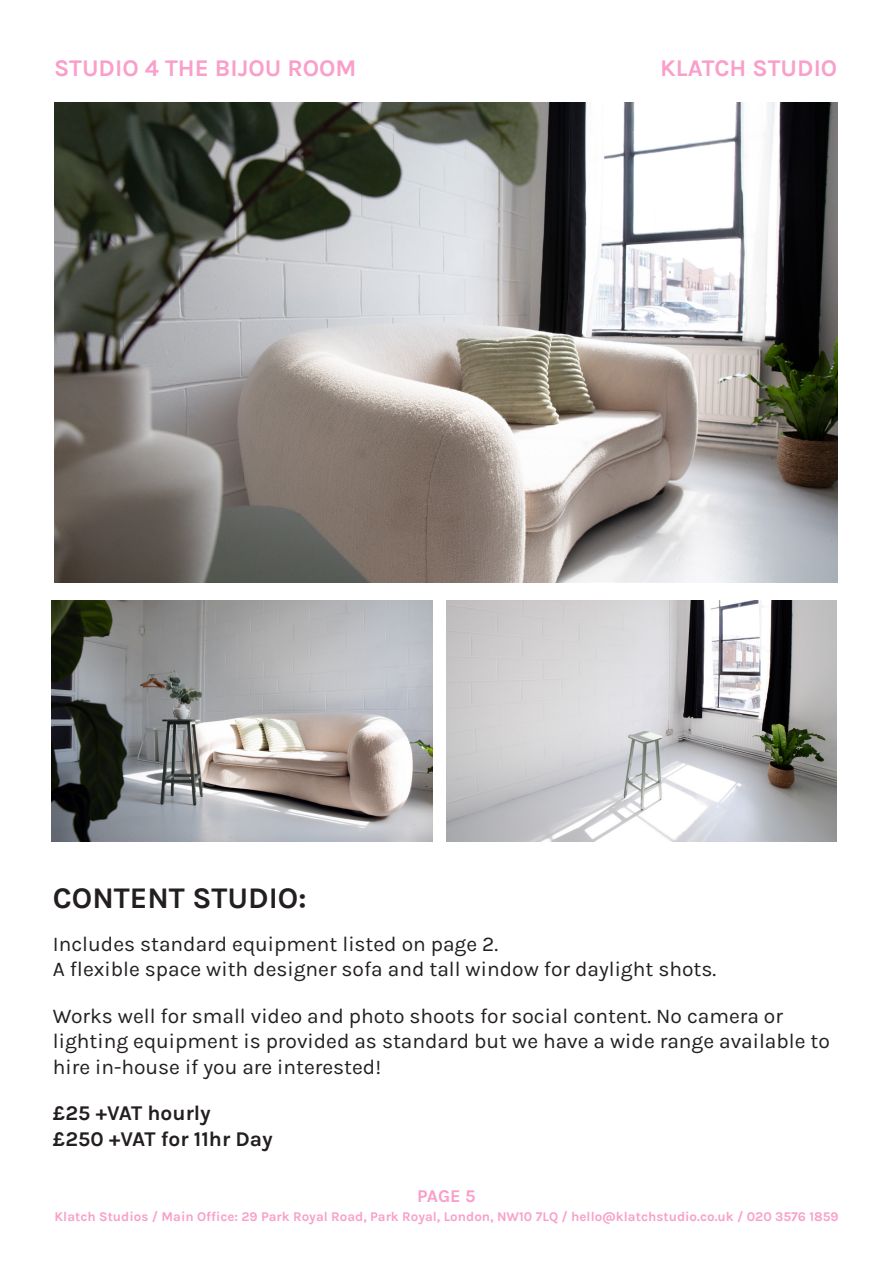
<style>
.page{position:relative;width:893px;height:1263px;background:#fff}
.page>*{position:absolute;margin:0;border:0;box-sizing:border-box;transform-origin:0 0}
.t1{font:700 30px "Karla";color:#231f20}
.t2{font:700 24px "Karla";color:#f99fc9}
.t3{font:21px/25.2px "Karla";color:#231f20}
.t4{font:700 21px "Karla";color:#231f20}
.t5{font:700 18px "Karla";color:#f99fc9}
.t6{font:700 13.35px "Karla";color:#f99fc9}
</style>
<div class="page">
<img style="left:52px;top:600px;width:381px;height:242px">
<img style="left:54px;top:102px;width:784px;height:481px">
<img style="left:446px;top:600px;width:391px;height:242px">
<p class="t2" style="left:54px;top:52px;width:304px">STUDIO 4 THE BIJOU ROOM</p>
<p class="t2" style="left:660px;top:52px;width:179px">KLATCH STUDIO</p>
<p class="t1" style="left:53px;top:878px;width:255px">CONTENT STUDIO:</p>
<p class="t3" style="left:53px;top:931px;width:447px">Includes standard equipment listed on page 2.</p>
<p class="t3" style="left:53px;top:956px;width:665px">A flexible space with designer sofa and tall window for daylight shots.</p>
<p class="t3" style="left:53px;top:1003px;width:778px">Works well for small video and photo shoots for social content. No camera or lighting equipment is provided as standard but we have a wide range available to hire in-house if you are interested!</p>
<p class="t4" style="left:53px;top:1099px;width:159px">£25 +VAT hourly</p>
<p class="t4" style="left:53px;top:1124px;width:221px">£250 +VAT for 11hr Day</p>
<p class="t5" style="left:417px;top:1184px;width:60px">PAGE 5</p>
<p class="t6" style="left:55px;top:1208px;width:786px">Klatch Studios / Main Office: 29 Park Royal Road, Park Royal, London, NW10 7LQ / hello@klatchstudio.co.uk / 020 3576 1859</p>
</div>
